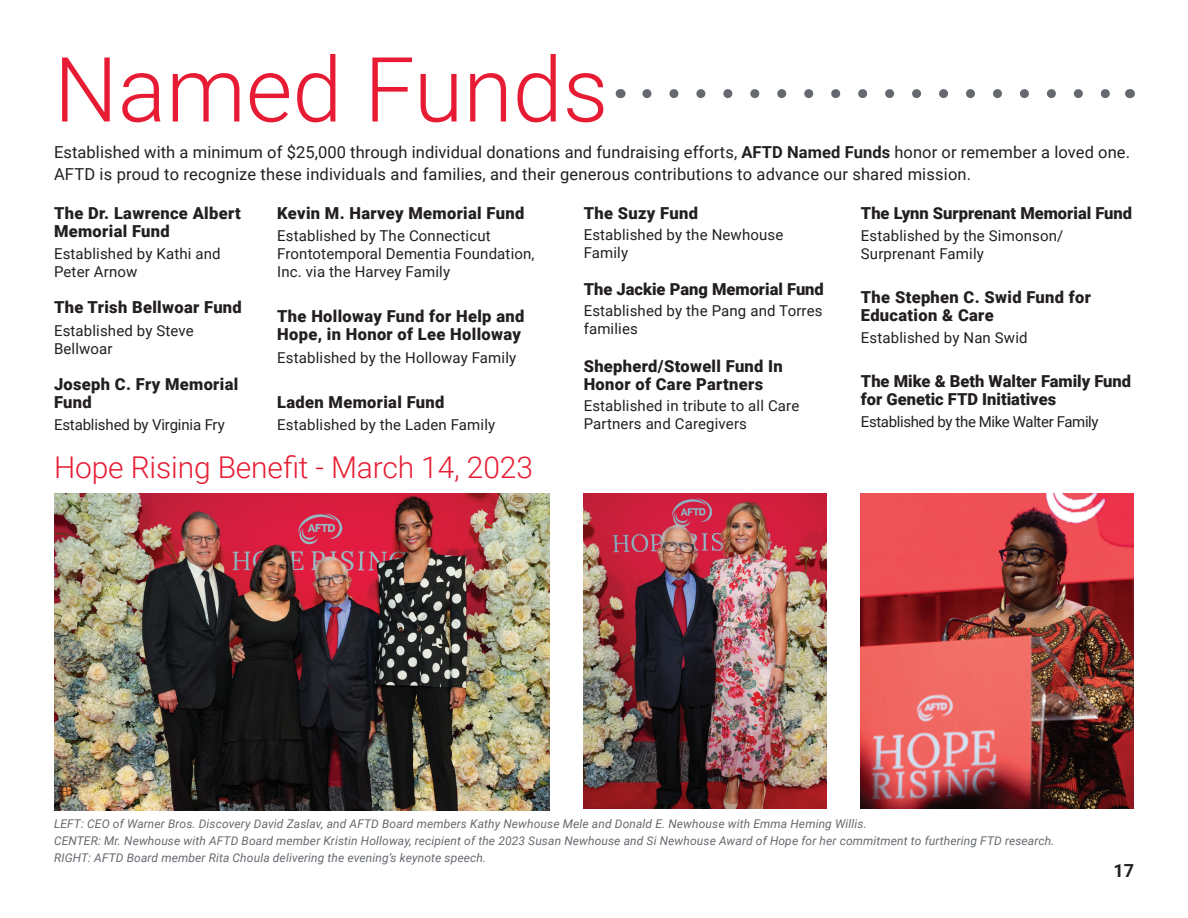
<style>
.page{position:relative;width:1188px;height:918px;background:#fff}
.page>*{position:absolute;margin:0;border:0;box-sizing:border-box;transform-origin:0 0}
.t1{font:300 90px "Roboto";color:#e71c34}
.t2{font:300 30px "Roboto";letter-spacing:-.005em;color:#e71c34}
.t3{font:700 18px "Roboto";color:#231f20}
.t4{font:900 16.5px/18px "Roboto";letter-spacing:.02em;color:#231f20}
.t5{font:16.5px/22.5px "Roboto";letter-spacing:.005em;color:#231f20}
.t6{font:900 16.5px/18px "Roboto";color:#231f20}
.t7{font:15px/18px "Roboto";letter-spacing:.01em;color:#231f20}
.t8{font:15px "Roboto";letter-spacing:-.025em;color:#231f20}
.t9{font:15px "Roboto";letter-spacing:-.01em;color:#231f20}
.t10{font:italic 12px/17.2px "Roboto";letter-spacing:.01em;color:#65696f}
.s1{font-weight:700}
</style>
<div class="page">
<svg style="left:647px;top:89px;width:463px;height:9px"></svg>
<img style="left:54px;top:494px;width:495px;height:316px">
<img style="left:861px;top:494px;width:273px;height:315px">
<img style="left:584px;top:494px;width:243px;height:315px">
<h1 class="t1" style="left:54px;top:26px;width:556px">Named Funds</h1>
<p class="t5" style="left:54px;top:140px;width:1078px">Established with a minimum of $25,000 through individual donations and fundraising efforts, <span class="s1">AFTD Named Funds</span> honor or remember a loved one.<br>AFTD is proud to recognize these individuals and families, and their generous contributions to advance our shared mission.</p>
<p class="t4" style="left:54px;top:203px;width:188px">The Dr. Lawrence Albert<br>Memorial Fund</p>
<p class="t7" style="left:54px;top:244px;width:168px">Established by Kathi and<br>Peter Arnow</p>
<p class="t4" style="left:54px;top:298px;width:189px">The Trish Bellwoar Fund</p>
<p class="t7" style="left:54px;top:321px;width:141px">Established by Steve<br>Bellwoar</p>
<p class="t4" style="left:54px;top:374px;width:186px">Joseph C. Fry Memorial<br>Fund</p>
<p class="t9" style="left:54px;top:414px;width:172px">Established by Virginia Fry</p>
<p class="t4" style="left:277px;top:203px;width:249px">Kevin M. Harvey Memorial Fund</p>
<p class="t7" style="left:277px;top:226px;width:259px">Established by The Connecticut<br>Frontotemporal Dementia Foundation,<br>Inc. via the Harvey Family</p>
<p class="t4" style="left:277px;top:307px;width:249px">The Holloway Fund for Help and<br>Hope, in Honor of Lee Holloway</p>
<p class="t7" style="left:277px;top:348px;width:241px">Established by the Holloway Family</p>
<p class="t4" style="left:277px;top:392px;width:169px">Laden Memorial Fund</p>
<p class="t7" style="left:277px;top:415px;width:220px">Established by the Laden Family</p>
<p class="t4" style="left:584px;top:203px;width:116px">The Suzy Fund</p>
<p class="t7" style="left:584px;top:225px;width:201px">Established by the Newhouse<br>Family</p>
<p class="t6" style="left:584px;top:280px;width:242px">The Jackie Pang Memorial Fund</p>
<p class="t7" style="left:584px;top:301px;width:240px">Established by the Pang and Torres families</p>
<p class="t4" style="left:584px;top:356px;width:201px">Shepherd/Stowell Fund In<br>Honor of Care Partners</p>
<p class="t7" style="left:584px;top:396px;width:217px">Established in tribute to all Care<br>Partners and Caregivers</p>
<p class="t6" style="left:861px;top:203px;width:273px">The Lynn Surprenant Memorial Fund</p>
<p class="t7" style="left:861px;top:226px;width:204px">Established by the Simonson/<br>Surprenant Family</p>
<p class="t4" style="left:861px;top:287px;width:232px">The Stephen C. Swid Fund for<br>Education &amp; Care</p>
<p class="t7" style="left:861px;top:328px;width:168px">Established by Nan Swid</p>
<p class="t6" style="left:861px;top:371px;width:272px">The Mike &amp; Beth Walter Family Fund for Genetic FTD Initiatives</p>
<p class="t8" style="left:861px;top:411px;width:239px">Established by the Mike Walter Family</p>
<h2 class="t2" style="left:54px;top:447px;width:481px">Hope Rising Benefit - March 14, 2023</h2>
<p class="t10" style="left:54px;top:815px;width:1002px">LEFT: CEO of Warner Bros. Discovery David Zaslav, and AFTD Board members Kathy Newhouse Mele and Donald E. Newhouse with Emma Heming Willis.<br>CENTER: Mr. Newhouse with AFTD Board member Kristin Holloway, recipient of the 2023 Susan Newhouse and Si Newhouse Award of Hope for her commitment to furthering FTD research.<br>RIGHT: AFTD Board member Rita Choula delivering the evening’s keynote speech.</p>
<p class="t3" style="left:1113px;top:858px;width:22px">17</p>
</div>
